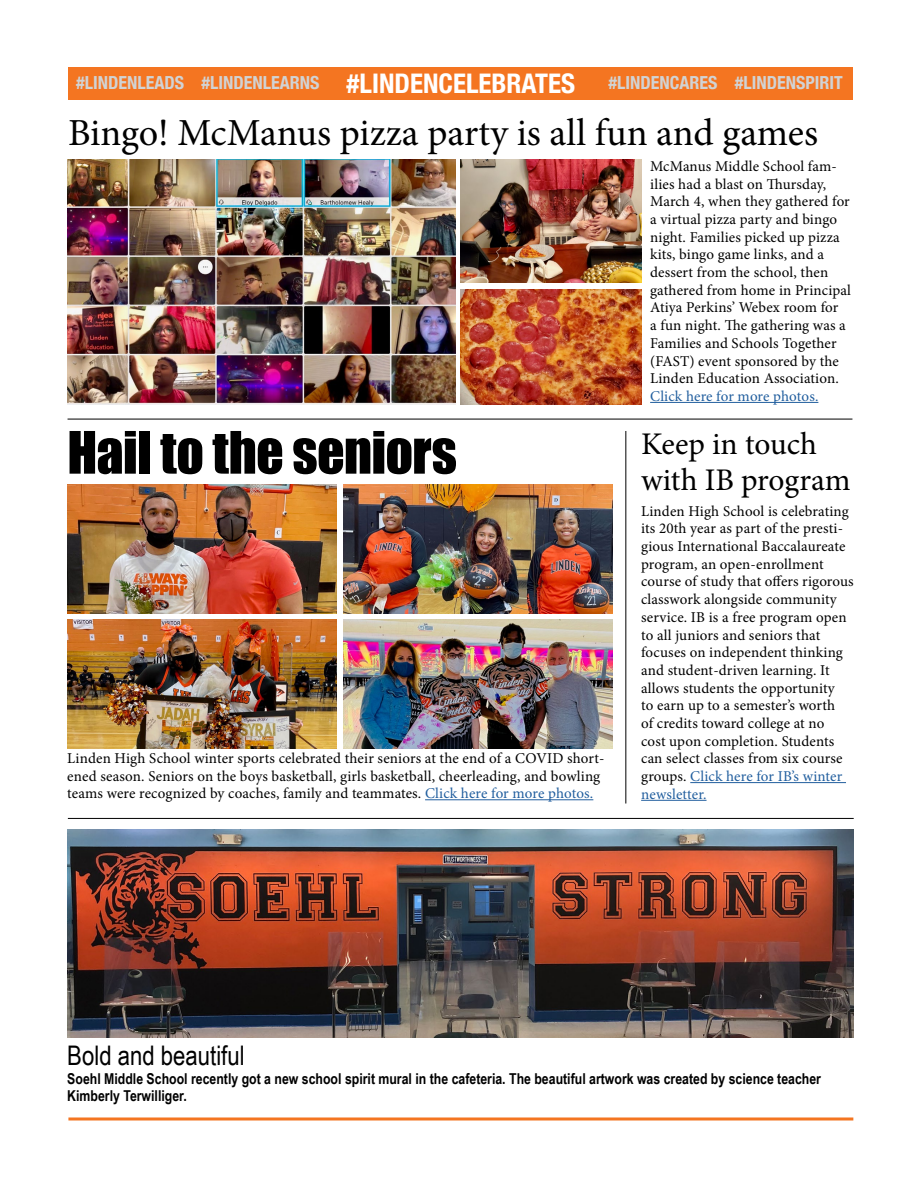
<style>
.page{position:relative;width:920px;height:1188px;background:#fff}
.page>*{position:absolute;margin:0;border:0;box-sizing:border-box;transform-origin:0 0}
.t1{font:54px "Impact";letter-spacing:-.015em;color:#000}
.t2{font:38.25px "Minion Pro";letter-spacing:-.005em;color:#000}
.t3{font:31.5px/36px "Minion Pro";color:#000}
.t4{font:700 condensed 27px "Helvetica Neue";color:#fff}
.t5{font:27px "Arial Narrow";color:#000}
.t6{font:700 condensed 18px "Helvetica Neue";color:#d1d3d4}
.t7{font:15px/17.7px "Minion Pro";letter-spacing:.01em;color:#000}
.t8{font:700 15px/16.5px "Arial Narrow";color:#000}
.t9{font:15px "Minion Pro";letter-spacing:.005em;color:#215e9e}
.s1{color:#215e9e}
</style>
<div class="page">
<hr style="left:68px;top:1118px;width:785px;height:2px;background:#f47521">
<div style="left:68px;top:68px;width:785px;height:32px;background:#f47521"></div>
<hr style="left:68px;top:419px;width:784px;height:1px;background:#000">
<img style="left:68px;top:160px;width:107px;height:244px">
<hr style="left:68px;top:818px;width:785px;height:1px;background:#000">
<img style="left:67px;top:830px;width:786px;height:207px">
<img style="left:67px;top:484px;width:108px;height:130px">
<img style="left:67px;top:620px;width:108px;height:129px">
<img style="left:175px;top:159px;width:677px;height:808px">
<hr style="left:690px;top:782px;width:156px;height:1px;background:#215e9e">
<hr style="left:641px;top:800px;width:65px;height:1px;background:#215e9e">
<h3 class="t4" style="left:346px;top:61px;width:230px">#LINDENCELEBRATES</h3>
<p class="t6" style="left:76px;top:67px;width:245px">#LINDENLEADS #LINDENLEARNS</p>
<p class="t6" style="left:608px;top:67px;width:236px">#LINDENCARES #LINDENSPIRIT</p>
<h2 class="t2" style="left:68px;top:108px;width:751px">Bingo! McManus pizza party is all fun and games</h2>
<h1 class="t1" style="left:67px;top:411px;width:391px">Hail to the seniors</h1>
<p class="t7" style="left:67px;top:749px;width:538px">Linden High School winter sports celebrated their seniors at the end of a COVID short&shy;ened season. Seniors on the boys basketball, girls basketball, cheerleading, and bowling teams were recognized by coaches, family and teammates. <span class="s1">Click here for more photos.</span></p>
<p class="t7" style="left:650px;top:157px;width:202px">McManus Middle School fam&shy;ilies had a blast on Thursday,<br>March 4, when they gathered for a virtual pizza party and bingo night. Families picked up pizza kits, bingo game links, and a dessert from the school, then gathered from home in Principal<br>Atiya Perkins’ Webex room for<br>a fun night. The gathering was a<br>Families and Schools Together (FAST) event sponsored by the<br>Linden Education Association.</p>
<p class="t9" style="left:650px;top:386px;width:170px">Click here for more photos.</p>
<h3 class="t3" style="left:641px;top:426px;width:211px">Keep in touch with IB program</h3>
<p class="t7" style="left:641px;top:502px;width:214px">Linden High School is celebrating its 20th year as part of the presti&shy;gious International Baccalaureate program, an open-enrollment course of study that offers rigorous classwork alongside community service. IB is a free program open to all juniors and seniors that focuses on independent thinking and student-driven learning. It allows students the opportunity<br>to earn up to a semester’s worth<br>of credits toward college at no<br>cost upon completion. Students can select classes from six course groups. <span class="s1">Click here for IB’s winter newsletter.</span></p>
<h3 class="t5" style="left:67px;top:1036px;width:179px">Bold and beautiful</h3>
<p class="t8" style="left:67px;top:1070px;width:755px">Soehl Middle School recently got a new school spirit mural in the cafeteria. The beautiful artwork was created by science teacher<br>Kimberly Terwilliger.</p>
</div>
